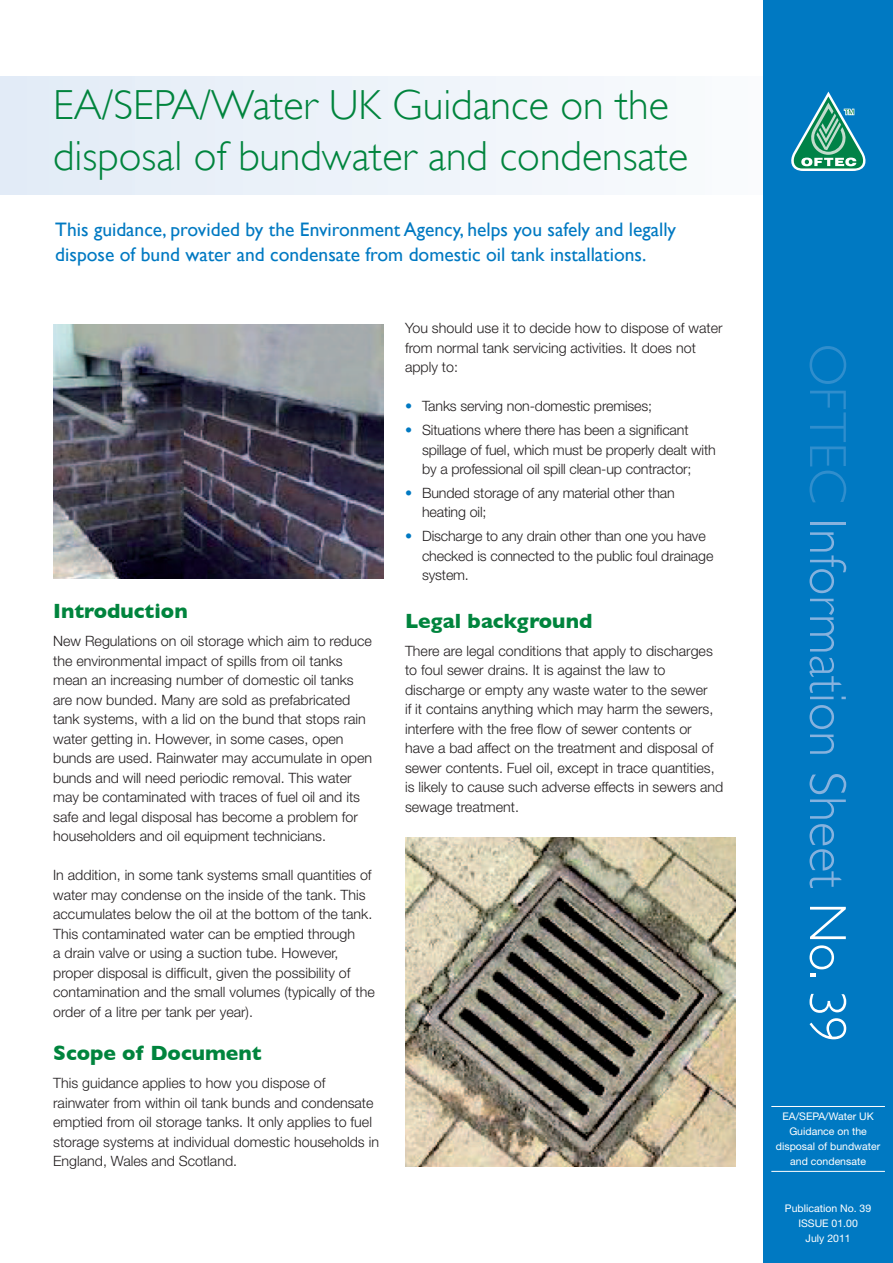
<style>
.page{position:relative;width:893px;height:1263px;background:#fff}
.page>*{position:absolute;margin:0;border:0;box-sizing:border-box;transform-origin:0 0}
.t1{font:300 52.5px "Gill Sans";color:#86b2de}
.t2{font:300 42px/51px "Gill Sans";color:#00843d}
.Green_Heading{font:700 21px "Gill Sans";color:#00843d}
.Intro_Copy{font:19.5px/25.5px "Gill Sans";color:#0079c2}
.bodycopy{font:300 14.25px/19.5px "Helvetica Neue";color:#231f20}
.Bullets{font:300 14.25px/19.5px "Helvetica Neue";letter-spacing:-.01em;color:#231f20}
.t3{font:10.5px/15px "Helvetica Neue";color:#fff;text-align:center}
.s1{color:#0079c2}
.s2{color:#308ecd}
.s3{color:#fff}
</style>
<div class="page">
<div style="left:0;top:77px;width:893px;height:117px;background:#edf3fa"></div>
<div style="left:763px;top:0;width:130px;height:1263px;background:#0079c2"></div>
<svg style="left:791px;top:92px;width:75px;height:79px"></svg>
<hr style="left:771px;top:1106px;width:114px;height:1px;background:#fff">
<hr style="left:771px;top:1171px;width:114px;height:1px;background:#fff">
<img style="left:53px;top:324px;width:331px;height:254px">
<img style="left:405px;top:837px;width:331px;height:329px">
<p class="t2" style="left:53px;top:80px;width:637px">EA/SEPA/Water UK Guidance on the disposal of bundwater and condensate</p>
<p class="Intro_Copy" style="left:55px;top:216px;width:622px">This guidance, provided by the Environment Agency, helps you safely and legally dispose of bund water and condensate from domestic oil tank installations.</p>
<p class="Green_Heading" style="left:53px;top:599px;width:136px">Introduction</p>
<p class="bodycopy" style="left:53px;top:631px;width:320px">New Regulations on oil storage which aim to reduce the environmental impact of spills from oil tanks mean an increasing number of domestic oil tanks are now bunded. Many are sold as prefabricated tank systems, with a lid on the bund that stops rain water getting in. However, in some cases, open bunds are used. Rainwater may accumulate in open bunds and will need periodic removal. This water may be contaminated with traces of fuel oil and its safe and legal disposal has become a problem for householders and oil equipment technicians.</p>
<p class="bodycopy" style="left:53px;top:865px;width:323px">In addition, in some tank systems small quantities of water may condense on the inside of the tank. This accumulates below the oil at the bottom of the tank.<br>This contaminated water can be emptied through<br>a drain valve or using a suction tube. However, proper disposal is difficult, given the possibility of contamination and the small volumes (typically of the order of a litre per tank per year).</p>
<p class="Green_Heading" style="left:53px;top:1041px;width:210px">Scope of Document</p>
<p class="bodycopy" style="left:53px;top:1073px;width:327px">This guidance applies to how you dispose of rainwater from within oil tank bunds and condensate emptied from oil storage tanks. It only applies to fuel storage systems at individual domestic households in England, Wales and Scotland.</p>
<p class="bodycopy" style="left:405px;top:318px;width:319px">You should use it to decide how to dispose of water from normal tank servicing activities. It does not apply to:</p>
<p class="Bullets" style="left:405px;top:396px;width:249px"><span class="s1">•</span> Tanks serving non-domestic premises;</p>
<p class="Bullets" style="left:422px;top:420px;width:295px;text-indent:-17px"><span class="s1">•</span> Situations where there has been a significant spillage of fuel, which must be properly dealt with by a professional oil spill clean-up contractor;</p>
<p class="Bullets" style="left:422px;top:483px;width:254px;text-indent:-17px"><span class="s1">•</span> Bunded storage of any material other than heating oil;</p>
<p class="Bullets" style="left:422px;top:526px;width:293px;text-indent:-17px"><span class="s1">•</span> Discharge to any drain other than one you have checked is connected to the public foul drainage system.</p>
<p class="Green_Heading" style="left:405px;top:608px;width:189px">Legal background</p>
<p class="bodycopy" style="left:405px;top:641px;width:320px">There are legal conditions that apply to discharges to foul sewer drains. It is against the law to discharge or empty any waste water to the sewer<br>if it contains anything which may harm the sewers, interfere with the free flow of sewer contents or have a bad affect on the treatment and disposal of sewer contents. Fuel oil, except in trace quantities, is likely to cause such adverse effects in sewers and sewage treatment.</p>
<p class="t1" style="left:857px;top:343px;width:701px;rotate:90deg"><span class="s2">OFTEC</span> Information Sheet <span class="s3">No. 39</span></p>
<p class="t3" style="left:776px;top:1108px;width:106px">EA/SEPA/Water UK<br>Guidance on the disposal of bundwater and condensate</p>
<p class="t3" style="left:785px;top:1201px;width:88px">Publication No. 39<br>ISSUE 01.00</p>
<p class="t3" style="left:806px;top:1231px;width:47px">July 2011</p>
</div>
